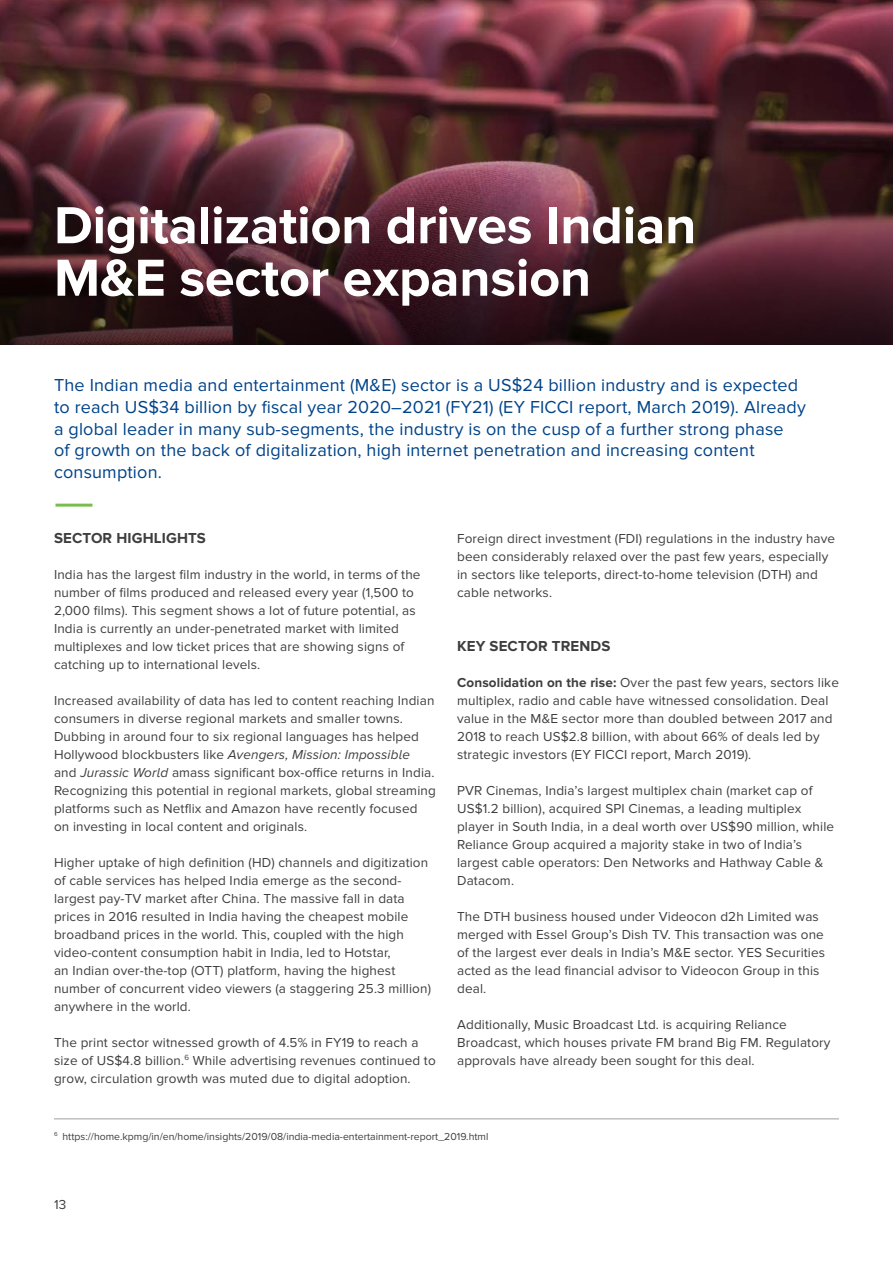
<style>
.page{position:relative;width:893px;height:1263px;background:#fff}
.page>*{position:absolute;margin:0;border:0;box-sizing:border-box;transform-origin:0 0}
._03_headline_level_1{font:700 54px/52.5px "Proxima Nova";letter-spacing:-.005em;color:#fff}
._07_pullout_quote{font:18px/21.6px "Proxima Nova";letter-spacing:.01em;color:#004389}
._04_headline_level_2{font:700 15px "Proxima Nova";letter-spacing:.01em;color:#3e3e3f}
._01_bodycopy{font:13.5px/18px "Proxima Nova";letter-spacing:.01em;color:#3e3e3f}
._06_source{font:10.5px "Proxima Nova";color:#3e3e3f}
.s1{font-family:"Proxima Nova A";font-style:italic}
.s2{font-weight:700}
</style>
<div class="page">
<img style="left:0;top:0;width:893px;height:117px">
<svg style="left:0;top:117px;width:893px;height:228px;background:#472328"></svg>
<hr style="left:56px;top:504px;width:36px;height:3px;background:#77be4e">
<hr style="left:54px;top:1118px;width:785px;height:1px;background:#9d9fa2">
<p class="_03_headline_level_1" style="left:54px;top:200px;width:644px">Digitalization drives Indian<br>M&amp;E sector expansion</p>
<p class="_07_pullout_quote" style="left:54px;top:375px;width:753px">The Indian media and entertainment (M&amp;E) sector is a US$24 billion industry and is expected to reach US$34 billion by fiscal year 2020–2021 (FY21) (EY FICCI report, March 2019). Already a global leader in many sub-segments, the industry is on the cusp of a further strong phase<br>of growth on the back of digitalization, high internet penetration and increasing content consumption.</p>
<p class="_04_headline_level_2" style="left:54px;top:529px;width:153px">SECTOR HIGHLIGHTS</p>
<p class="_01_bodycopy" style="left:54px;top:565px;width:368px">India has the largest film industry in the world, in terms of the number of films produced and released every year (1,500 to 2,000 films). This segment shows a lot of future potential, as India is currently an under-penetrated market with limited multiplexes and low ticket prices that are showing signs of catching up to international levels.</p>
<p class="_01_bodycopy" style="left:54px;top:691px;width:383px">Increased availability of data has led to content reaching Indian consumers in diverse regional markets and smaller towns.<br>Dubbing in around four to six regional languages has helped Hollywood blockbusters like <span class="s1">Avengers, Mission: Impossible </span>and <span class="s1">Jurassic World</span> amass significant box-office returns in India.<br>Recognizing this potential in regional markets, global streaming platforms such as Netflix and Amazon have recently focused on investing in local content and originals.</p>
<p class="_01_bodycopy" style="left:54px;top:853px;width:379px">Higher uptake of high definition (HD) channels and digitization of cable services has helped India emerge as the second&shy;largest pay-TV market after China. The massive fall in data prices in 2016 resulted in India having the cheapest mobile broadband prices in the world. This, coupled with the high video-content consumption habit in India, led to Hotstar,<br>an Indian over-the-top (OTT) platform, having the highest number of concurrent video viewers (a staggering 25.3 million) anywhere in the world.</p>
<p class="_01_bodycopy" style="left:54px;top:1033px;width:383px">The print sector witnessed growth of 4.5% in FY19 to reach a size of US$4.8 billion.<sup>6</sup> While advertising revenues continued to grow, circulation growth was muted due to digital adoption.</p>
<p class="_01_bodycopy" style="left:457px;top:529px;width:380px">Foreign direct investment (FDI) regulations in the industry have been considerably relaxed over the past few years, especially in sectors like teleports, direct-to-home television (DTH) and cable networks.</p>
<p class="_04_headline_level_2" style="left:457px;top:637px;width:155px">KEY SECTOR TRENDS</p>
<p class="_01_bodycopy" style="left:457px;top:673px;width:383px"><span class="s2">Consolidation on the rise:</span> Over the past few years, sectors like multiplex, radio and cable have witnessed consolidation. Deal value in the M&amp;E sector more than doubled between 2017 and 2018 to reach US$2.8 billion, with about 66% of deals led by strategic investors (EY FICCI report, March 2019).</p>
<p class="_01_bodycopy" style="left:457px;top:781px;width:378px">PVR Cinemas, India’s largest multiplex chain (market cap of US$1.2 billion), acquired SPI Cinemas, a leading multiplex player in South India, in a deal worth over US$90 million, while Reliance Group acquired a majority stake in two of India’s largest cable operators: Den Networks and Hathway Cable &amp; Datacom.</p>
<p class="_01_bodycopy" style="left:457px;top:907px;width:369px">The DTH business housed under Videocon d2h Limited was merged with Essel Group’s Dish TV. This transaction was one of the largest ever deals in India’s M&amp;E sector. YES Securities acted as the lead financial advisor to Videocon Group in this deal.</p>
<p class="_01_bodycopy" style="left:457px;top:1015px;width:375px">Additionally, Music Broadcast Ltd. is acquiring Reliance<br>Broadcast, which houses private FM brand Big FM. Regulatory approvals have already been sought for this deal.</p>
<p class="_06_source" style="left:54px;top:1130px;width:436px"><sup>6</sup> https://home.kpmg/in/en/home/insights/2019/08/india-media-entertainment-report_2019.html</p>
<p class="_01_bodycopy" style="left:54px;top:1195px;width:14px">13</p>
</div>
